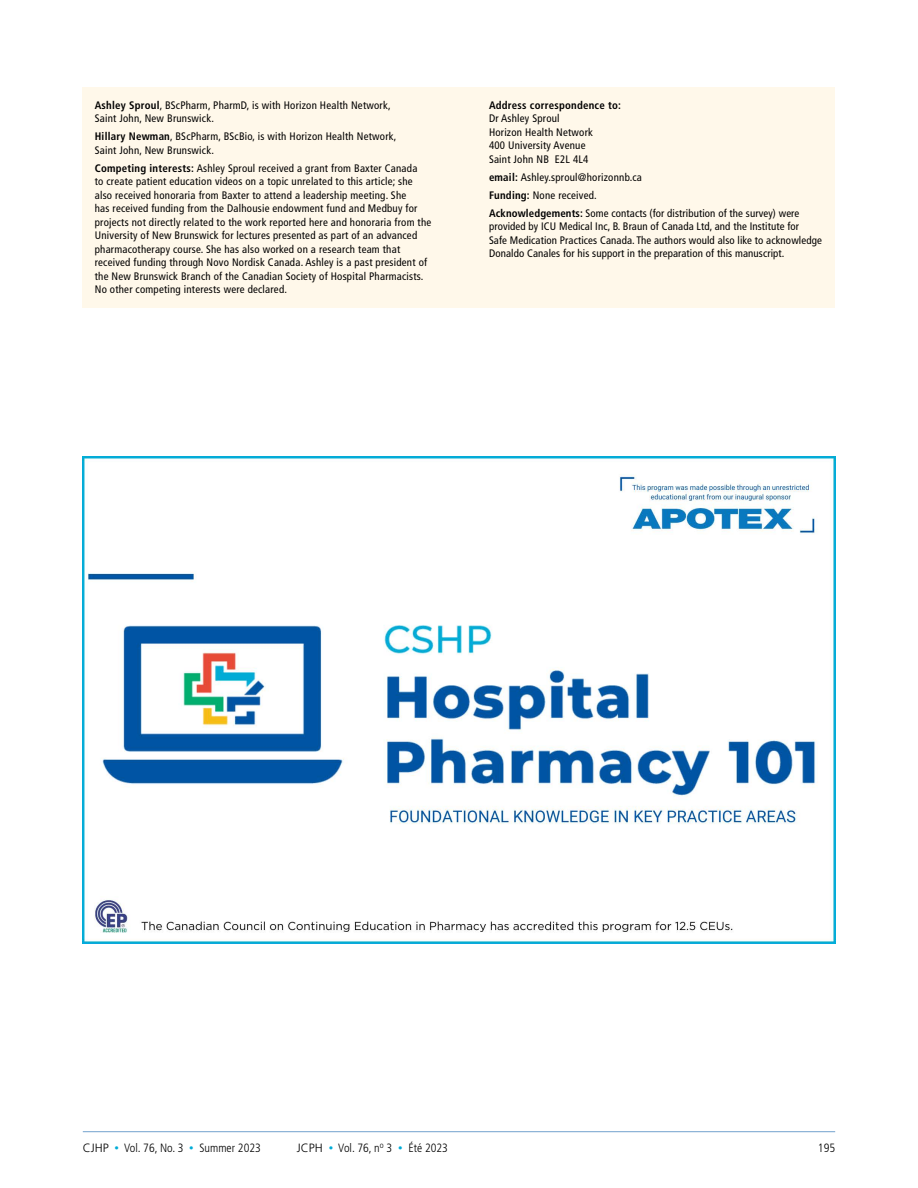
<style>
.page{position:relative;width:918px;height:1188px;background:#fff}
.page>*{position:absolute;margin:0;border:0;box-sizing:border-box;transform-origin:0 0}
.t1{font:300 condensed 12px "Frutiger LT Std";color:#000}
.CJHP_Contribs{font:condensed 10.8px/13.5px "Frutiger LT Std";letter-spacing:.02em;color:#000}
.CJHP_Contribs-2{font:700 condensed 10.8px "Frutiger LT Std";letter-spacing:.02em;color:#000}
.s1{font-weight:700}
.s2{font-stretch:normal}
.s3{font-size:9px;color:#00acd7}
</style>
<div class="page">
<hr style="left:83px;top:1131px;width:752px;height:1px;background:#0057a5">
<div style="left:83px;top:87px;width:752px;height:221px;background:#fff8ea"></div>
<img style="left:83px;top:456px;width:752px;height:487px">
<p class="CJHP_Contribs" style="left:95px;top:98px;width:297px"><span class="s1">Ashley Sproul</span>, BScPharm, PharmD, is with Horizon Health Network,<br>Saint John, New Brunswick.</p>
<p class="CJHP_Contribs" style="left:95px;top:130px;width:303px"><span class="s1">Hillary Newman</span>, BScPharm, BScBio, is with Horizon Health Network,<br>Saint John, New Brunswick.</p>
<p class="CJHP_Contribs" style="left:95px;top:161px;width:338px"><span class="s1">Competing interests:</span> Ashley Sproul received a grant from Baxter Canada<br>to create patient education videos on a topic unrelated to this article; she also received honoraria from Baxter to attend a leadership meeting. She<br>has received funding from the Dalhousie endowment fund and Medbuy for projects not directly related to the work reported here and honoraria from the University of New Brunswick for lectures presented as part of an advanced pharmacotherapy course. She has also worked on a research team that received funding through Novo Nordisk Canada. Ashley is a past president of the New Brunswick Branch of the Canadian Society of Hospital Pharmacists.<br>No other competing interests were declared.</p>
<p class="CJHP_Contribs-2" style="left:489px;top:99px;width:134px">Address correspondence to:</p>
<p class="CJHP_Contribs" style="left:489px;top:112px;width:72px">Dr Ashley Sproul</p>
<p class="CJHP_Contribs" style="left:489px;top:125px;width:106px">Horizon Health Network</p>
<p class="CJHP_Contribs" style="left:489px;top:139px;width:98px">400 University Avenue</p>
<p class="CJHP_Contribs" style="left:489px;top:152px;width:101px">Saint John NB E2L 4L4</p>
<p class="CJHP_Contribs" style="left:489px;top:170px;width:155px"><span class="s1">email:</span> Ashley.sproul@horizonnb.ca</p>
<p class="CJHP_Contribs" style="left:489px;top:188px;width:109px"><span class="s1">Funding:</span> None received.</p>
<p class="CJHP_Contribs" style="left:489px;top:206px;width:334px"><span class="s1">Acknowledgements:</span> Some contacts (for distribution of the survey) were provided by ICU Medical Inc, B. Braun of Canada Ltd, and the Institute for<br>Safe Medication Practices Canada. The authors would also like to acknowledge Donaldo Canales for his support in the preparation of this manuscript.</p>
<p class="t1" style="left:83px;top:1141px;width:180px"><span class="s2">CJHP</span> <span class="s3">•</span> Vol. 76, No. 3 <span class="s3">•</span> Summer 2023</p>
<p class="t1" style="left:297px;top:1141px;width:153px"><span class="s2">JCPH</span> <span class="s3">•</span> Vol. 76, n<sup>o</sup> 3 <span class="s3">•</span> Été 2023</p>
<p class="t1" style="left:818px;top:1141px;width:19px">195</p>
</div>
